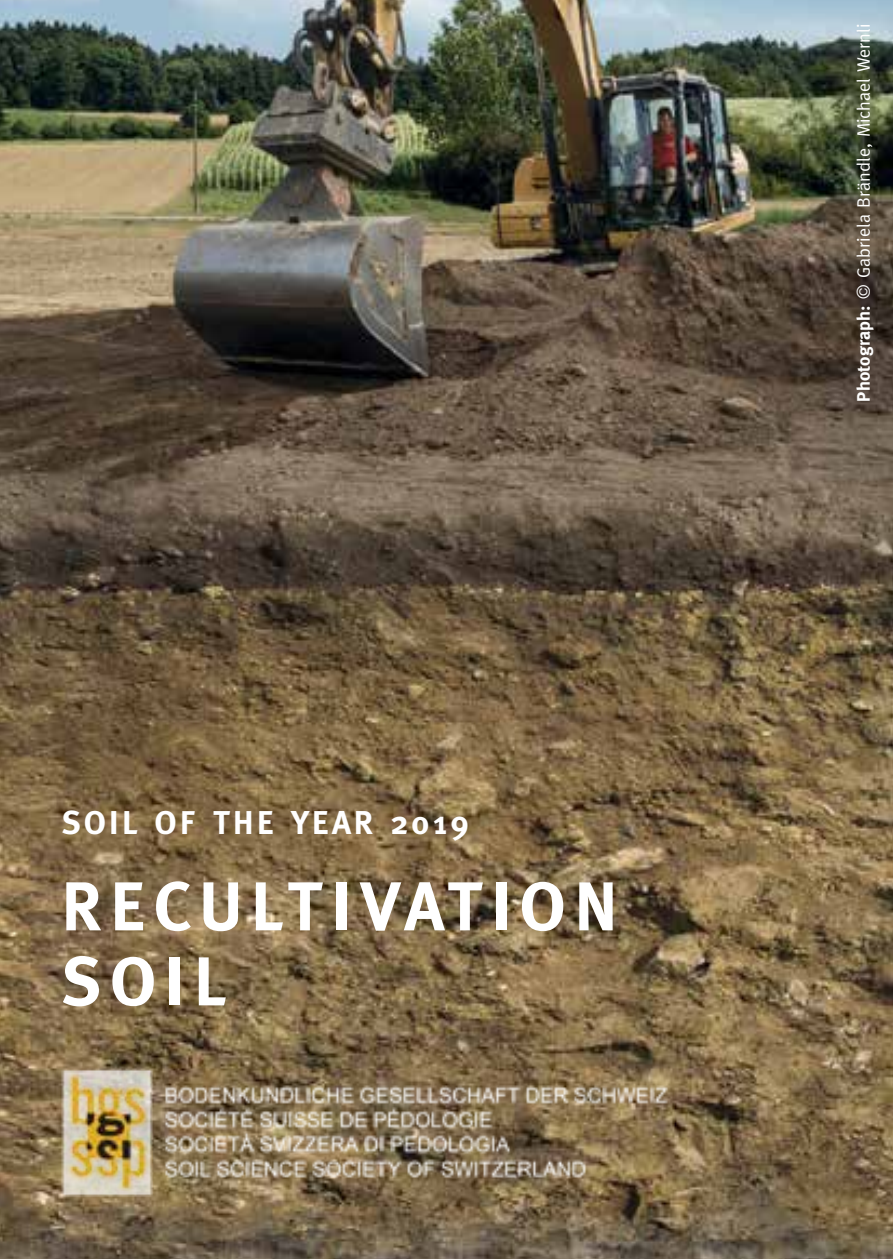
<style>
.page{position:relative;width:893px;height:1259px;background:#fff}
.page>*{position:absolute;margin:0;border:0;box-sizing:border-box;transform-origin:0 0}
.t1{font:700 69px/75px "Meta";letter-spacing:.13em;color:#fff}
.t2{font:700 33px "Meta";letter-spacing:.1em;color:#fff}
.t3{font:18px "Meta";letter-spacing:.01em;color:#fff}
.s1{font-weight:700}
</style>
<div class="page">
<img style="left:0;top:0;width:893px;height:1259px">
<img style="left:54px;top:1066px;width:648px;height:130px">
<h2 class="t2" style="left:62px;top:803px;width:408px">SOIL OF THE YEAR 2019</h2>
<h1 class="t1" style="left:62px;top:868px;width:557px">RECULTIVATION<br>SOIL</h1>
<p class="t3" style="left:853px;top:401px;width:379px;rotate:-90deg"><span class="s1">Photograph:</span> © Gabriela Brändle, Michael Wernli</p>
</div>
